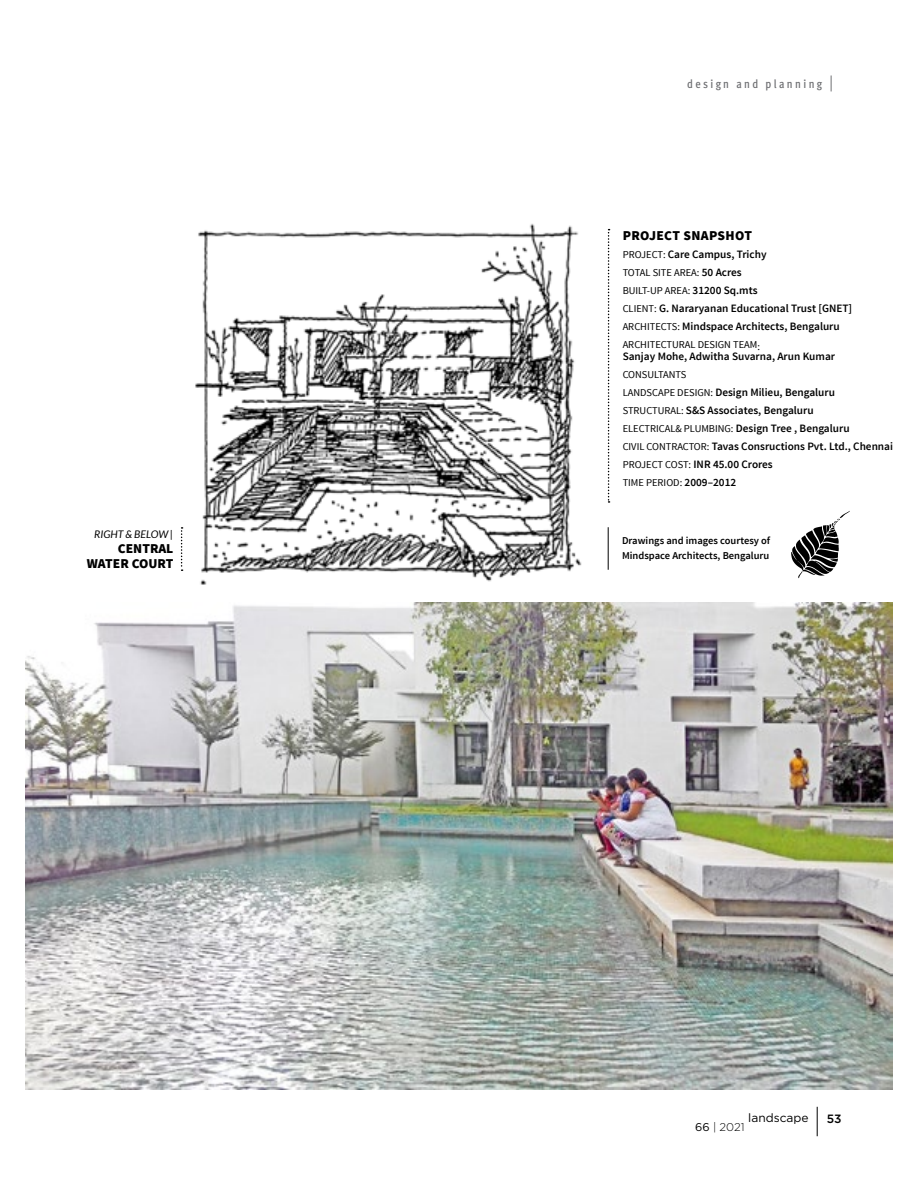
<style>
.page{position:relative;width:918px;height:1188px;background:#fff}
.page>*{position:absolute;margin:0;border:0;box-sizing:border-box;transform-origin:0 0}
.t1{font:900 13.5px/15px "Source Sans Pro";color:#000;text-align:right}
.t2{font:900 13.5px "Source Sans Pro";letter-spacing:.025em;color:#000}
.t3{font:500 12px "Meta Cond";letter-spacing:.2em;color:#6d6e71}
.t4{font:12px "Gotham";color:#000}
.t5{font:500 12px "Gotham";color:#000}
.t6{font:600 11.25px/18px "Source Sans Pro";color:#000}
.t7{font:300 11.25px "Gotham";color:#000}
.t8{font:10.5px/18px "Source Sans Pro";color:#000}
.t9{font:600 10.5px/15px "Source Sans Pro";color:#000}
.t10{font:italic 10.5px "Lato";color:#000}
.s1{font-family:"Meta Cond Normal";font-weight:400;font-size:16.5px}
.s2{font-weight:400;font-size:10.5px}
.s3{font-weight:600;font-size:11.25px}
.s4{font-weight:400}
</style>
<div class="page">
<svg style="left:817px;top:1107px;width:1px;height:29px"></svg>
<img style="left:26px;top:602px;width:866px;height:488px">
<img style="left:195px;top:223px;width:387px;height:362px">
<svg style="left:608px;top:229px;width:2px;height:274px"></svg>
<hr style="left:608px;top:527px;width:1px;height:43px;background:#000">
<svg style="left:791px;top:511px;width:59px;height:67px"></svg>
<svg style="left:181px;top:527px;width:2px;height:44px"></svg>
<p class="t10" style="left:94px;top:528px;width:81px">RIGHT &amp; BELOW |</p>
<p class="t1" style="left:87px;top:542px;width:88px">CENTRAL<br>WATER COURT</p>
<p class="t3" style="left:687px;top:77px;width:147px">design and planning <span class="s1">|</span></p>
<p class="t2" style="left:623px;top:227px;width:131px">PROJECT SNAPSHOT</p>
<p class="t6" style="left:623px;top:246px;width:145px"><span class="s2">PROJECT:</span> Care Campus, Trichy</p>
<p class="t8" style="left:623px;top:264px;width:136px">TOTAL SITE AREA: <span class="s3">50 Acres<br></span>BUILT-UP AREA: <span class="s3">31200 Sq.mts</span></p>
<p class="t6" style="left:623px;top:300px;width:231px"><span class="s2">CLIENT:</span> G. Nararyanan Educational Trust [GNET]<br><span class="s2">ARCHITECTS:</span> Mindspace Architects, Bengaluru</p>
<p class="t8" style="left:623px;top:336px;width:139px">ARCHITECTURAL DESIGN TEAM:</p>
<p class="t6" style="left:623px;top:348px;width:214px">Sanjay Mohe, Adwitha Suvarna, Arun Kumar</p>
<p class="t8" style="left:623px;top:366px;width:65px">CONSULTANTS</p>
<p class="t6" style="left:623px;top:384px;width:214px"><span class="s2">LANDSCAPE DESIGN:</span> Design Milieu, Bengaluru<br><span class="s2">STRUCTURAL:</span> S&amp;S Associates, Bengaluru</p>
<p class="t8" style="left:623px;top:420px;width:228px">ELECTRICAL&amp; PLUMBING: <span class="s3">Design Tree , Bengaluru</span></p>
<p class="t6" style="left:623px;top:438px;width:272px"><span class="s2">CIVIL CONTRACTOR:</span> Tavas Consructions Pvt. Ltd., Chennai<br><span class="s2">PROJECT COST:</span> INR 45.00 Crores</p>
<p class="t8" style="left:623px;top:474px;width:115px">TIME PERIOD: <span class="s3">2009–2012</span></p>
<p class="t9" style="left:622px;top:533px;width:150px">Drawings and images courtesy of<br>Mindspace Architects, Bengaluru</p>
<p class="t4" style="left:748px;top:1110px;width:62px">landscape</p>
<p class="t5" style="left:827px;top:1111px;width:16px">53</p>
<p class="t7" style="left:695px;top:1119px;width:51px"><span class="s4">66</span> | 2021</p>
</div>
